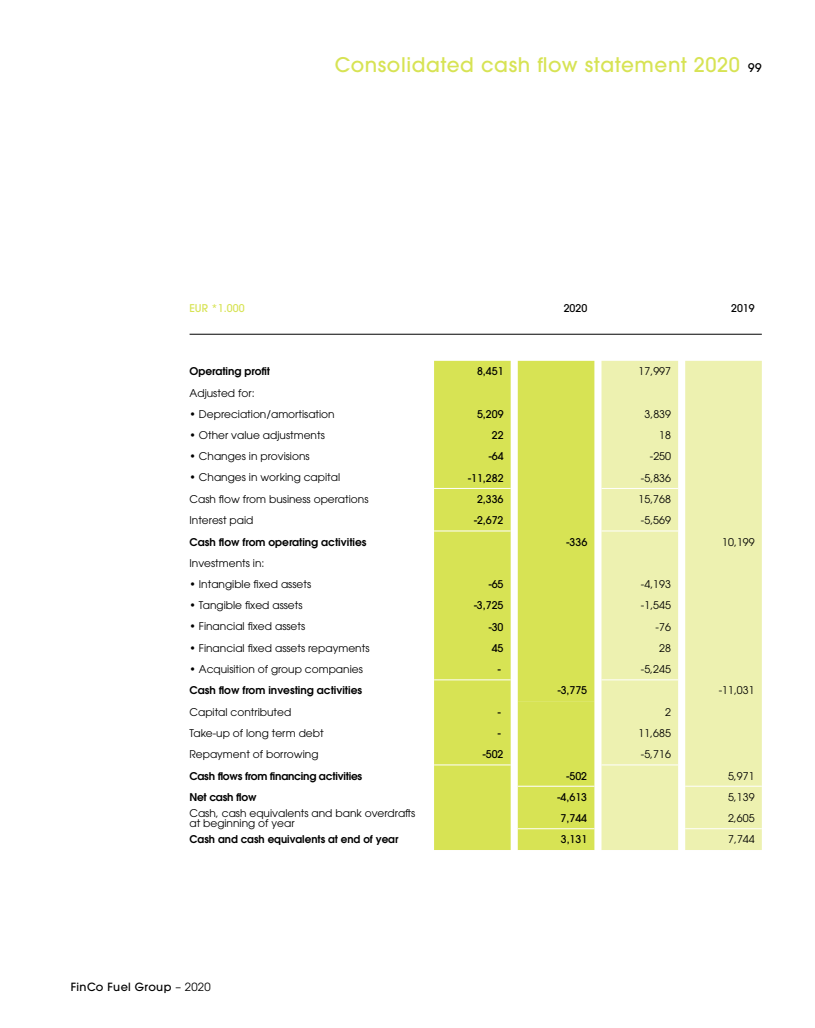
<style>
.page{position:relative;width:815px;height:1028px;background:#fff}
.page>*{position:absolute;margin:0;border:0;box-sizing:border-box;transform-origin:0 0}
.t1{font:500 20px "ITC Avant Garde Std";letter-spacing:.03em;color:#d7e354}
.t2{font:500 11.25px "ITC Avant Garde Std";letter-spacing:.03em;color:#000}
.t3{font:10.62px/9.4px "ITC Avant Garde Std";color:#000}
.t4{font:600 10.62px "ITC Avant Garde Std";color:#000}
.t5{font:500 10.62px "ITC Avant Garde Std";color:#000}
.t6{font:600 10.62px "ITC Avant Garde Std";letter-spacing:-.02em;color:#000}
.t7{font:500 10.62px "ITC Avant Garde Std";color:#d7e354}
.s1{font-size:11.88px;color:#000}
.s2{font-weight:400}
</style>
<div class="page">
<div style="left:434px;top:361px;width:160px;height:489px;background:#d7e354"></div>
<div style="left:601px;top:361px;width:161px;height:489px;background:#edf1b0"></div>
<div style="left:518px;top:701px;width:76px;height:85px;background:#d7e354"></div>
<hr style="left:434px;top:679px;width:77px;height:1px;background:#fff">
<hr style="left:601px;top:679px;width:77px;height:1px;background:#fff">
<hr style="left:434px;top:764px;width:77px;height:1px;background:#fff">
<hr style="left:601px;top:764px;width:77px;height:1px;background:#fff">
<hr style="left:518px;top:828px;width:76px;height:1px;background:#fff">
<hr style="left:685px;top:828px;width:77px;height:1px;background:#fff">
<hr style="left:518px;top:786px;width:76px;height:1px;background:#fff">
<hr style="left:685px;top:786px;width:77px;height:1px;background:#fff">
<hr style="left:434px;top:488px;width:77px;height:1px;background:#fff">
<hr style="left:601px;top:488px;width:77px;height:1px;background:#fff">
<hr style="left:601px;top:530px;width:77px;height:1px;background:#fff">
<hr style="left:434px;top:530px;width:77px;height:1px;background:#fff">
<hr style="left:190px;top:334px;width:572px;height:1px;background:#000">
<h1 class="t1" style="left:335px;top:52px;width:429px">Consolidated cash flow statement 2020 <span class="s1">99</span></h1>
<p class="t7" style="left:190px;top:301px;width:57px">EUR *1.000</p>
<p class="t5" style="left:564px;top:301px;width:25px">2020</p>
<p class="t5" style="left:731px;top:301px;width:25px">2019</p>
<p class="t4" style="left:190px;top:364px;width:82px">Operating profit</p>
<p class="t5" style="left:477px;top:365px;width:28px">8,451</p>
<p class="t3" style="left:639px;top:367px;width:34px">17,997</p>
<p class="t3" style="left:190px;top:388px;width:67px">Adjusted for:</p>
<p class="t3" style="left:190px;top:409px;width:147px">• Depreciation/amortisation</p>
<p class="t5" style="left:477px;top:407px;width:28px">5,209</p>
<p class="t3" style="left:645px;top:409px;width:28px">3,839</p>
<p class="t3" style="left:190px;top:430px;width:137px">• Other value adjustments</p>
<p class="t5" style="left:492px;top:428px;width:13px">22</p>
<p class="t3" style="left:659px;top:430px;width:13px">18</p>
<p class="t3" style="left:190px;top:452px;width:122px">• Changes in provisions</p>
<p class="t5" style="left:489px;top:450px;width:16px">-64</p>
<p class="t3" style="left:650px;top:452px;width:23px">-250</p>
<p class="t3" style="left:190px;top:472px;width:152px">• Changes in working capital</p>
<p class="t5" style="left:468px;top:471px;width:37px">-11,282</p>
<p class="t3" style="left:641px;top:473px;width:32px">-5,836</p>
<p class="t3" style="left:190px;top:494px;width:180px">Cash flow from business operations</p>
<p class="t5" style="left:477px;top:492px;width:28px">2,336</p>
<p class="t3" style="left:639px;top:494px;width:34px">15,768</p>
<p class="t3" style="left:190px;top:515px;width:65px">Interest paid</p>
<p class="t5" style="left:474px;top:513px;width:31px">-2,672</p>
<p class="t3" style="left:641px;top:515px;width:32px">-5,569</p>
<p class="t4" style="left:189px;top:534px;width:179px">Cash flow from operating activities</p>
<p class="t5" style="left:567px;top:535px;width:22px">-336</p>
<p class="t3" style="left:722px;top:537px;width:34px">10,199</p>
<p class="t3" style="left:189px;top:558px;width:76px">Investments in:</p>
<p class="t3" style="left:189px;top:579px;width:123px">• Intangible fixed assets</p>
<p class="t5" style="left:489px;top:577px;width:16px">-65</p>
<p class="t3" style="left:641px;top:579px;width:32px">-4,193</p>
<p class="t3" style="left:189px;top:600px;width:115px">• Tangible fixed assets</p>
<p class="t5" style="left:474px;top:598px;width:31px">-3,725</p>
<p class="t3" style="left:641px;top:600px;width:32px">-1,545</p>
<p class="t3" style="left:189px;top:621px;width:117px">• Financial fixed assets</p>
<p class="t5" style="left:489px;top:620px;width:16px">-30</p>
<p class="t3" style="left:656px;top:622px;width:17px">-76</p>
<p class="t3" style="left:189px;top:643px;width:181px">• Financial fixed assets repayments</p>
<p class="t5" style="left:492px;top:641px;width:13px">45</p>
<p class="t3" style="left:659px;top:643px;width:13px">28</p>
<p class="t3" style="left:189px;top:664px;width:175px">• Acquisition of group companies</p>
<p class="t5" style="left:498px;top:662px;width:4px">-</p>
<p class="t3" style="left:641px;top:664px;width:32px">-5,245</p>
<p class="t4" style="left:189px;top:683px;width:174px">Cash flow from investing activities</p>
<p class="t5" style="left:558px;top:683px;width:31px">-3,775</p>
<p class="t3" style="left:719px;top:685px;width:37px">-11,031</p>
<p class="t3" style="left:189px;top:707px;width:103px">Capital contributed</p>
<p class="t5" style="left:498px;top:705px;width:4px">-</p>
<p class="t3" style="left:665px;top:707px;width:7px">2</p>
<p class="t3" style="left:189px;top:728px;width:136px">Take-up of long term debt</p>
<p class="t5" style="left:498px;top:726px;width:4px">-</p>
<p class="t3" style="left:638px;top:728px;width:34px">11,685</p>
<p class="t3" style="left:189px;top:749px;width:131px">Repayment of borrowing</p>
<p class="t5" style="left:483px;top:747px;width:22px">-502</p>
<p class="t3" style="left:641px;top:749px;width:32px">-5,716</p>
<p class="t6" style="left:189px;top:768px;width:174px">Cash flows from financing activities</p>
<p class="t5" style="left:566px;top:769px;width:22px">-502</p>
<p class="t3" style="left:728px;top:770px;width:28px">5,971</p>
<p class="t6" style="left:189px;top:790px;width:69px">Net cash flow</p>
<p class="t5" style="left:558px;top:790px;width:31px">-4,613</p>
<p class="t3" style="left:728px;top:792px;width:28px">5,139</p>
<p class="t3" style="left:189px;top:808px;width:227px">Cash, cash equivalents and bank overdrafts at beginning of year</p>
<p class="t5" style="left:561px;top:811px;width:28px">7,744</p>
<p class="t3" style="left:728px;top:813px;width:28px">2,605</p>
<p class="t4" style="left:190px;top:832px;width:210px">Cash and cash equivalents at end of year</p>
<p class="t5" style="left:561px;top:832px;width:28px">3,131</p>
<p class="t3" style="left:728px;top:834px;width:28px">7,744</p>
<p class="t2" style="left:71px;top:979px;width:141px">FinCo Fuel Group <span class="s2">– 2020</span></p>
</div>
